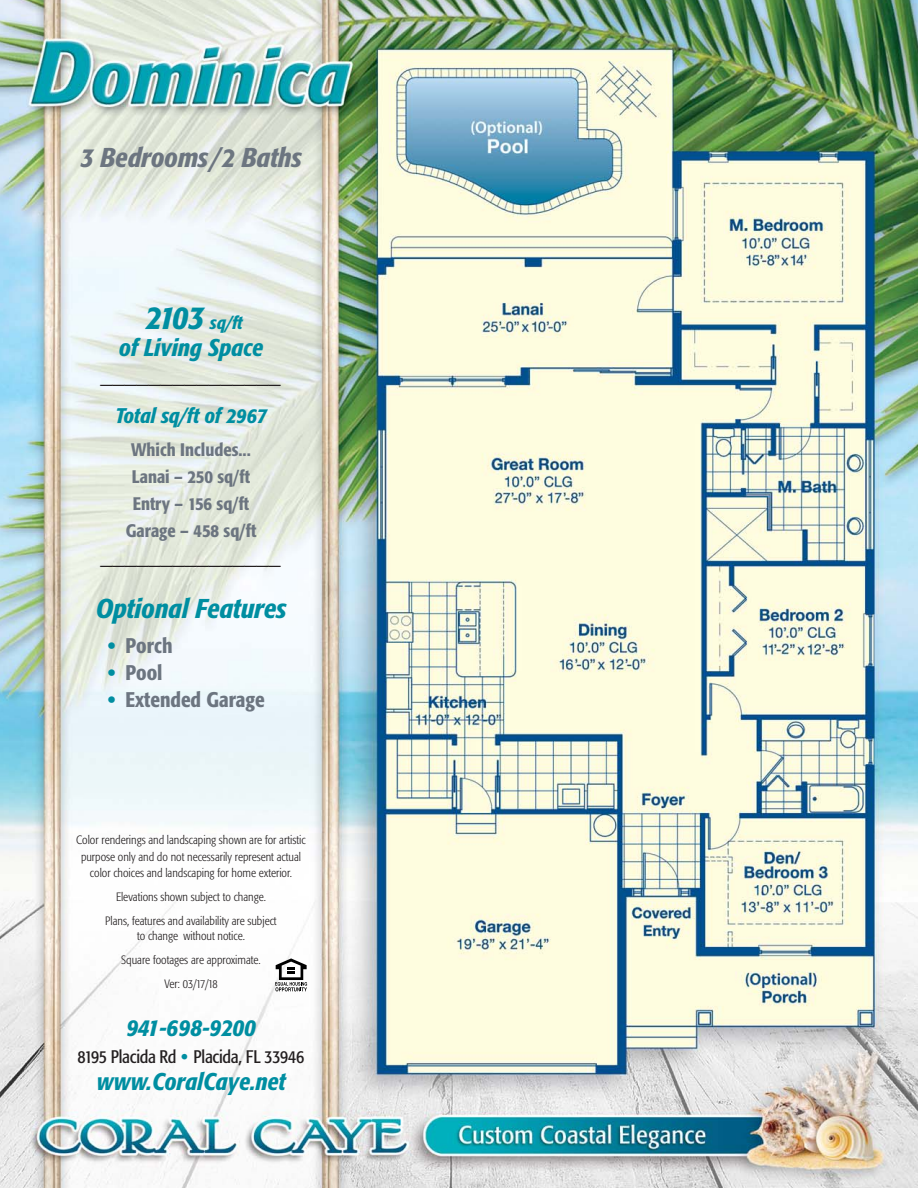
<style>
.page{position:relative;width:918px;height:1188px;background:#fff}
.page>*{position:absolute;margin:0;border:0;box-sizing:border-box;transform-origin:0 0}
.t1{font:italic 500 condensed 27px "Formata";color:#6c7580}
.t2{font:italic 500 condensed 27px "Formata";color:#008ea1}
.t3{font:italic 500 condensed 24px "Formata";color:#008ea1}
.t4{font:italic 500 condensed 24px "Formata";color:#231f20}
.t5{font:500 condensed 21px "Formata";color:#6c7580}
.t6{font:italic 500 condensed 21px "Formata";color:#008ea1}
.t7{font:500 condensed 18px/27px "Formata";color:#6c7580;text-align:center}
.t8{font:condensed 18px "Formata";letter-spacing:-.015em;color:#231f20}
.t9{font:italic 500 condensed 18px "Formata";color:#008ea1}
.t10{font:300 condensed 12px/24px "Formata";color:#231f20;text-align:center}
.s1{font-size:33px}
.s2{color:#008ea1}
.s3{font-weight:500;font-style:italic;color:#008ea1}
</style>
<div class="page">
<img style="left:0;top:0;width:918px;height:1188px">
<svg style="left:275px;top:958px;width:32px;height:33px"></svg>
<h1 class="t1" style="left:80px;top:146px;width:223px">3 Bedrooms/ 2 Baths</h1>
<h3 class="t9" style="left:145px;top:315px;width:99px"><span class="s1">2103</span> sq/ft</h3>
<h2 class="t3" style="left:119px;top:337px;width:146px">of Living Space</h2>
<h2 class="t4" style="left:101px;top:364px;width:181px">_______________</h2>
<h3 class="t6" style="left:115px;top:407px;width:153px">Total sq/ft of 2967</h3>
<h3 class="t7" style="left:126px;top:437px;width:132px">Which Includes...<br>Lanai – 250 sq/ft<br>Entry – 156 sq/ft<br>Garage – 458 sq/ft</h3>
<h2 class="t4" style="left:101px;top:546px;width:181px">_______________</h2>
<h1 class="t2" style="left:96px;top:598px;width:192px">Optional Features</h1>
<h3 class="t5" style="left:108px;top:635px;width:66px"><span class="s2">•</span> Porch</h3>
<h3 class="t5" style="left:108px;top:662px;width:56px"><span class="s2">•</span> Pool</h3>
<h3 class="t5" style="left:108px;top:689px;width:158px"><span class="s2">•</span> Extended Garage</h3>
<p class="t10" style="left:76px;top:832px;width:231px;line-height:16.5px">Color renderings and landscaping shown are for artistic purpose only and do not necessarily represent actual color choices and landscaping for home exterior.</p>
<p class="t10" style="left:105px;top:886px;width:173px">Elevations shown subject to change.<br>Plans, features and availability are subject</p>
<p class="t10" style="left:121px;top:925px;width:141px">to change without notice.<br>Square footages are approximate.<br>Ver: 03/17/18</p>
<h2 class="t3" style="left:126px;top:1018px;width:131px">941-698-9200</h2>
<h3 class="t8" style="left:78px;top:1048px;width:228px">8195 Placida Rd <span class="s3">•</span> Placida, FL 33946</h3>
<h2 class="t3" style="left:97px;top:1072px;width:190px">www.CoralCaye.net</h2>
</div>
